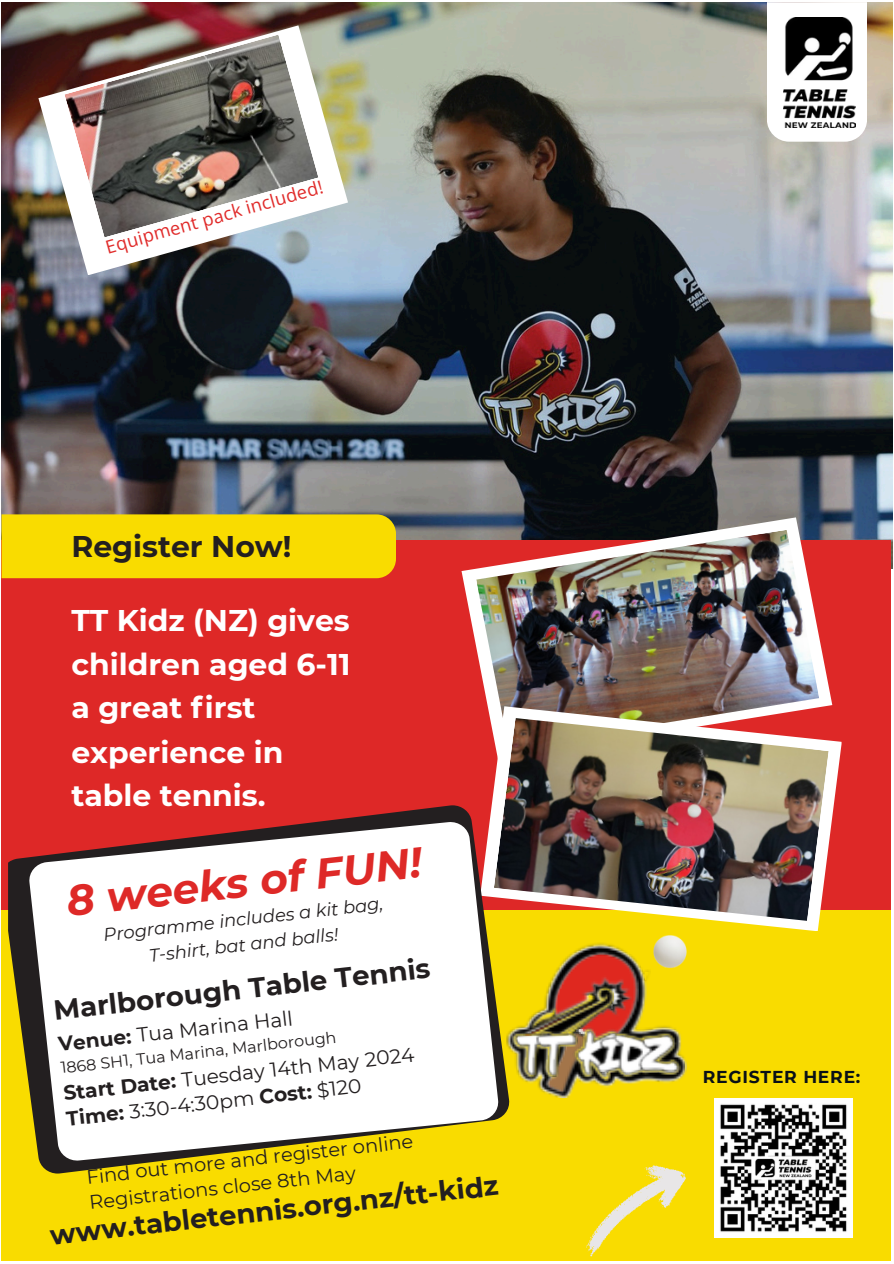
<style>
.page{position:relative;width:894px;height:1264px;background:#fff}
.page>*{position:absolute;margin:0;border:0;box-sizing:border-box;transform-origin:0 0}
.t1{font:italic 700 42.3px "Montserrat";color:#de2927}
.t2{font:700 29.85px/43.8px "Montserrat";color:#fff}
.t3{font:700 29.85px "Montserrat";color:#231f20}
.t4{font:700 27.6px "Montserrat";color:#231f20}
.t5{font:700 27.45px "Montserrat";color:#231f20}
.t6{font:20.1px "Montserrat";color:#231f20}
.t7{font:19.5px/25.8px "Montserrat";color:#231f20}
.t8{font:18.3px "Open Sans";color:#e02b2a}
.t9{font:italic 17.85px/25.5px "Montserrat";color:#231f20;text-align:center}
.t10{font:700 17.25px "Montserrat";letter-spacing:.045em;color:#091017}
.t11{font:15.9px "Montserrat";color:#231f20}
.s1{font-weight:700}
</style>
<div class="page">
<img style="left:2px;top:2px;width:889px;height:525px">
<div style="left:0;top:894px;width:893px;height:369px;background:#f9dc00"></div>
<div style="left:0;top:527px;width:893px;height:394px;background:#de2827"></div>
<svg style="left:0;top:507px;width:406px;height:83px;background:#e6b411"></svg>
<svg style="left:449px;top:507px;width:394px;height:241px"></svg>
<img style="left:476px;top:530px;width:343px;height:218px">
<svg style="left:480px;top:706px;width:361px;height:225px"></svg>
<img style="left:493px;top:718px;width:335px;height:202px">
<img style="left:520px;top:944px;width:164px;height:153px">
<img style="left:551px;top:950px;width:87px;height:77px">
<svg style="left:591px;top:982px;width:24px;height:26px"></svg>
<img style="left:613px;top:984px;width:8px;height:22px">
<img style="left:519px;top:984px;width:94px;height:94px">
<img style="left:572px;top:1027px;width:108px;height:53px">
<img style="left:530px;top:1006px;width:26px;height:23px">
<img style="left:534px;top:991px;width:60px;height:36px">
<img style="left:636px;top:918px;width:67px;height:66px">
<svg style="left:0;top:796px;width:519px;height:386px"></svg>
<svg style="left:19px;top:809px;width:489px;height:363px;background:#e7d8c5"></svg>
<div style="left:766px;top:2px;width:100px;height:140px;background:#fff"></div>
<img style="left:783px;top:17px;width:72px;height:111px">
<img style="left:38px;top:25px;width:310px;height:250px">
<img style="left:64px;top:35px;width:254px;height:202px">
<img style="left:714px;top:1098px;width:138px;height:139px">
<svg style="left:586px;top:1165px;width:100px;height:91px"></svg>
<p class="t8" style="left:103px;top:235px;width:226px;rotate:-16deg">Equipment pack included!</p>
<p class="t3" style="left:71px;top:528px;width:221px">Register Now!</p>
<p class="t2" style="left:71px;top:598px;width:280px">TT Kidz (NZ) gives children aged 6-11 a great first experience in table tennis.</p>
<p class="t1" style="left:64px;top:874px;width:358px;rotate:-6deg">8 weeks of FUN!</p>
<p class="t9" style="left:102px;top:921px;width:283px;rotate:-6deg">Programme includes a kit bag,<br>T-shirt, bat and balls!</p>
<p class="t4" style="left:52px;top:991px;width:380px;rotate:-6deg">Marlborough Table Tennis</p>
<p class="t6" style="left:57px;top:1030px;width:237px;rotate:-6deg"><span class="s1">Venue:</span> Tua Marina Hall</p>
<p class="t11" style="left:60px;top:1057px;width:279px;rotate:-6deg">1868 SH1, Tua Marina, Marlborough</p>
<p class="t6" style="left:62px;top:1079px;width:354px;rotate:-6deg"><span class="s1">Start Date:</span> Tuesday 14th May 2024</p>
<p class="t6" style="left:65px;top:1105px;width:298px;rotate:-6deg"><span class="s1">Time:</span> 3:30-4:30pm <span class="s1">Cost:</span> $120</p>
<p class="t7" style="left:85px;top:1162px;width:330px;rotate:-6deg">Find out more and register online<br>Registrations close 8th May</p>
<p class="t5" style="left:48px;top:1216px;width:452px;rotate:-6deg">www.tabletennis.org.nz/tt-kidz</p>
<p class="t10" style="left:702px;top:1066px;width:159px">REGISTER HERE:</p>
</div>
